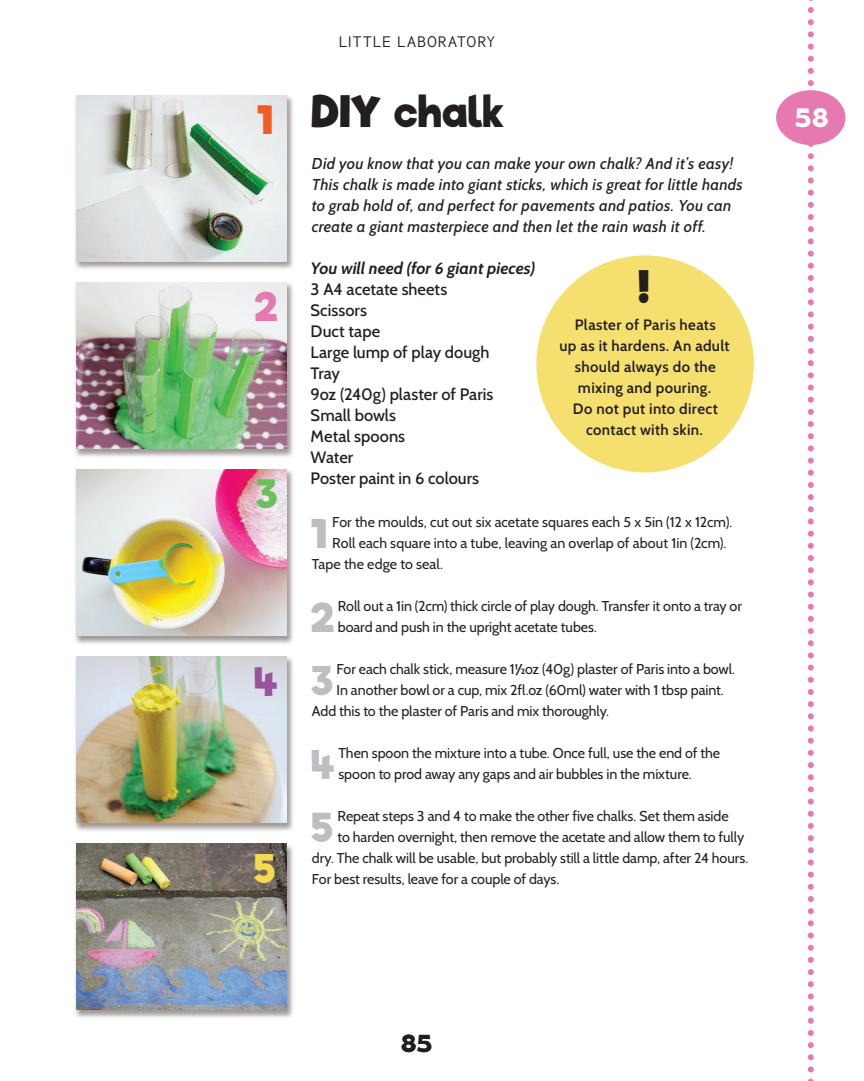
<style>
.page{position:relative;width:864px;height:1081px;background:#fff}
.page>*{position:absolute;margin:0;border:0;box-sizing:border-box;transform-origin:0 0}
.t1{font:700 43.5px "Riffic";color:#231f20}
.t2{font:700 42px "Riffic";letter-spacing:.015em;color:#231f20}
.t3{font:700 39.45px "Riffic";color:#bdbec1}
.t4{font:700 39px "Riffic";color:#f25b21}
.t5{font:700 39px "Riffic";color:#e679b0}
.t6{font:700 39px "Riffic";color:#6dbf5d}
.t7{font:700 39px "Riffic";color:#98539a}
.t8{font:700 39px "Riffic";color:#f3da50}
.t9{font:37.5px "Paris Je T Aime";color:#fff}
.t10{font:34.5px "Paris Je T Aime";color:#231f20}
.t11{font:500 16.5px/21px "Cabin";color:#231f20}
.t12{font:italic 700 16.5px "Cabin";color:#231f20}
.t13{font:italic 500 15.75px/21px "Cabin";letter-spacing:.015em;color:#231f20}
.t14{font:600 15px/21px "Cabin";letter-spacing:.02em;color:#231f20;text-align:center}
.t15{font:15px "Tuffy";letter-spacing:.075em;color:#231f20}
.t16{font:14.25px/21px "Cabin";letter-spacing:-.005em;color:#231f20}
.s1{font-weight:500}
</style>
<div class="page">
<svg style="left:807px;top:0;width:6px;height:1080px"></svg>
<div style="left:775px;top:90px;width:70px;height:55px;background:#e679b0;border-radius:50%"></div>
<img style="left:75px;top:95px;width:218px;height:174px">
<img style="left:77px;top:95px;width:209px;height:166px">
<img style="left:75px;top:282px;width:218px;height:175px">
<img style="left:77px;top:282px;width:209px;height:166px">
<img style="left:75px;top:469px;width:218px;height:175px">
<img style="left:77px;top:469px;width:209px;height:166px">
<img style="left:75px;top:656px;width:218px;height:175px">
<img style="left:77px;top:656px;width:209px;height:166px">
<img style="left:75px;top:843px;width:218px;height:175px">
<img style="left:77px;top:843px;width:209px;height:166px">
<div style="left:536px;top:255px;width:217px;height:217px;background:#f5df6e;border-radius:50%"></div>
<p class="t15" style="left:339px;top:36px;width:157px">LITTLE LABORATORY</p>
<h2 class="t2" style="left:312px;top:96px;width:194px">DIY chalk</h2>
<p class="t13" style="left:312px;top:155px;width:432px">Did you know that you can make your own chalk? And it’s easy!<br>This chalk is made into giant sticks, which is great for little hands to grab hold of, and perfect for pavements and patios. You can create a giant masterpiece and then let the rain wash it off.</p>
<p class="t12" style="left:310px;top:262px;width:226px">You will need (for 6 giant pieces)</p>
<p class="t11" style="left:310px;top:280px;width:184px">3 A4 acetate sheets<br>Scissors<br>Duct tape<br>Large lump of play dough<br>Tray<br>9oz (240g) plaster of Paris<br>Small bowls<br>Metal spoons<br>Water<br>Poster paint in 6 colours</p>
<h3 class="t3" style="left:312px;top:518px;width:19px">1</h3>
<p class="t16" style="left:332px;top:512px;width:401px">For the moulds, cut out six acetate squares each 5 x 5in (12 x 12cm).</p>
<h3 class="t4" style="left:258px;top:105px;width:19px">1</h3>
<h3 class="t9" style="left:795px;top:101px;width:35px">58</h3>
<h1 class="t1" style="left:638px;top:270px;width:13px">!</h1>
<p class="t14" style="left:559px;top:315px;width:171px">Plaster of Paris heats<br>up as it hardens. An adult should always do the mixing and pouring.<br>Do not put into direct contact with skin.</p>
<h3 class="t5" style="left:255px;top:291px;width:24px">2</h3>
<h3 class="t6" style="left:256px;top:478px;width:23px">3</h3>
<p class="t16" style="left:332px;top:533px;width:395px">Roll each square into a tube, leaving an overlap of about 1in (2cm).</p>
<p class="t16" style="left:312px;top:554px;width:132px">Tape the edge to seal.</p>
<h3 class="t3" style="left:312px;top:602px;width:24px">2</h3>
<p class="t16" style="left:337px;top:596px;width:405px">Roll out a 1in (2cm) thick circle of play dough. Transfer it onto a tray or board and push in the upright acetate tubes.</p>
<h3 class="t3" style="left:312px;top:665px;width:23px">3</h3>
<p class="t16" style="left:336px;top:659px;width:400px">For each chalk stick, measure 1<span class="s1">½</span>oz (40g) plaster of Paris into a bowl.</p>
<h3 class="t7" style="left:254px;top:666px;width:25px">4</h3>
<p class="t16" style="left:336px;top:680px;width:388px">In another bowl or a cup, mix 2fl.oz (60ml) water with 1 tbsp paint.</p>
<p class="t16" style="left:312px;top:701px;width:298px">Add this to the plaster of Paris and mix thoroughly.</p>
<h3 class="t3" style="left:312px;top:749px;width:25px">4</h3>
<p class="t16" style="left:338px;top:743px;width:383px">Then spoon the mixture into a tube. Once full, use the end of the spoon to prod away any gaps and air bubbles in the mixture.</p>
<h3 class="t3" style="left:312px;top:812px;width:24px">5</h3>
<p class="t16" style="left:337px;top:806px;width:392px">Repeat steps 3 and 4 to make the other five chalks. Set them aside</p>
<p class="t16" style="left:337px;top:827px;width:408px">to harden overnight, then remove the acetate and allow them to fully</p>
<p class="t16" style="left:312px;top:848px;width:437px">dry. The chalk will be usable, but probably still a little damp, after 24 hours.</p>
<p class="t16" style="left:312px;top:869px;width:249px">For best results, leave for a couple of days.</p>
<h3 class="t8" style="left:254px;top:853px;width:24px">5</h3>
<h3 class="t10" style="left:401px;top:1028px;width:32px">85</h3>
</div>
